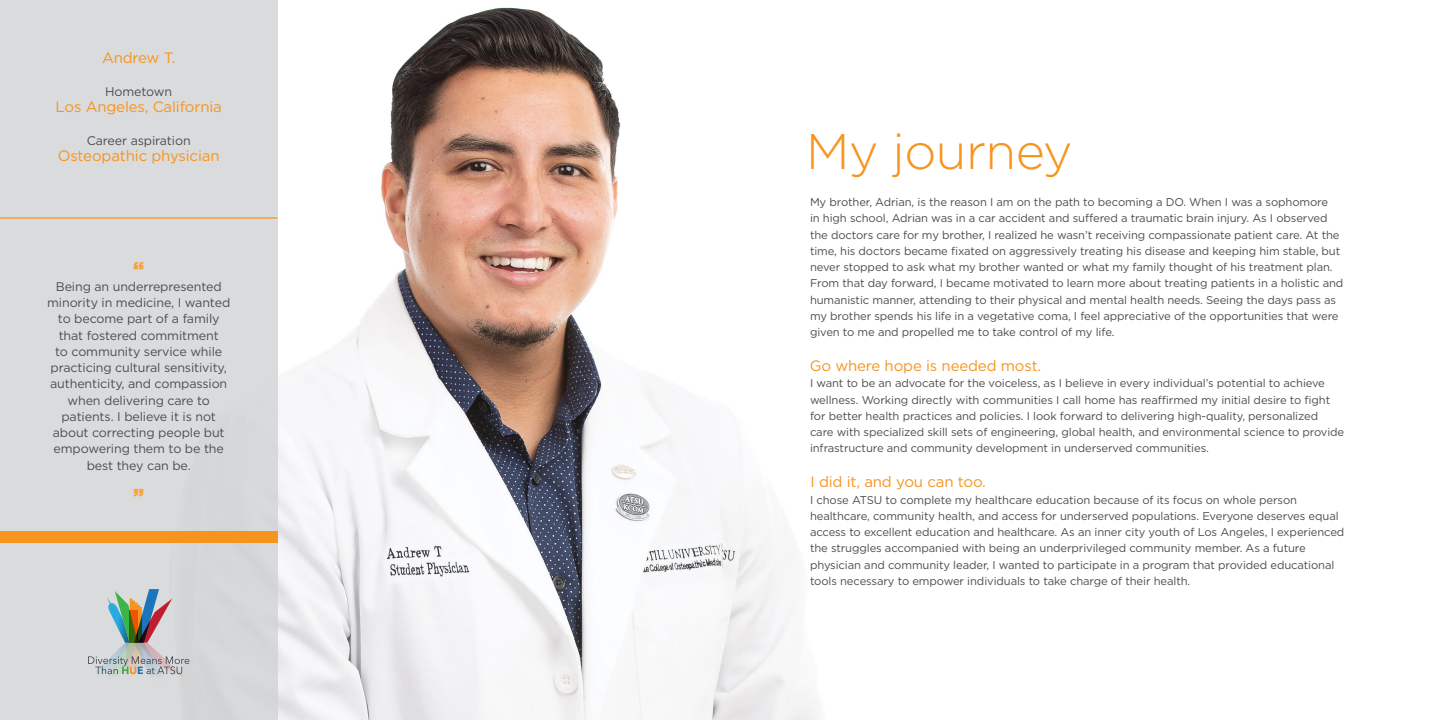
<style>
.page{position:relative;width:1440px;height:720px;background:#fff}
.page>*{position:absolute;margin:0;border:0;box-sizing:border-box;transform-origin:0 0}
.t1{font:300 50px "Gotham";letter-spacing:-.01em;color:#f7941e}
.t2{font:900 18.75px "Gotham";color:#f9a23f}
.t3{font:15px "Gotham";letter-spacing:-.01em;color:#f7941e}
.t4{font:12.5px/16.2px "Gotham";letter-spacing:-.01em;color:#4d4d4f;text-align:center}
.t5{font:11.25px/16.2px "Gotham";letter-spacing:-.01em;color:#4d4d4f}
</style>
<div class="page">
<img style="left:278px;top:7px;width:542px;height:713px">
<div style="left:0;top:0;width:278px;height:720px;background:#dadbdc"></div>
<div style="left:0;top:531px;width:278px;height:12px;background:#f7941e"></div>
<hr style="left:0;top:217px;width:278px;height:2px;background:#f7941e">
<svg style="left:88px;top:589px;width:101px;height:88px"></svg>
<h3 class="t3" style="left:102px;top:49px;width:75px">Andrew T.</h3>
<p class="t4" style="left:105px;top:83px;width:69px">Hometown</p>
<h3 class="t3" style="left:55px;top:97px;width:168px">Los Angeles, California</h3>
<p class="t4" style="left:87px;top:132px;width:105px">Career aspiration</p>
<h3 class="t3" style="left:58px;top:146px;width:163px">Osteopathic physician</h3>
<h2 class="t2" style="left:134px;top:255px;width:12px">“</h2>
<p class="t4" style="left:47px;top:278px;width:185px">Being an underrepresented minority in medicine, I wanted to become part of a family that fostered commitment<br>to community service while practicing cultural sensitivity, authenticity, and compassion when delivering care to patients. I believe it is not about correcting people but empowering them to be the best they can be.</p>
<h2 class="t2" style="left:134px;top:482px;width:12px">”</h2>
<h1 class="t1" style="left:806px;top:120px;width:268px">My journey</h1>
<p class="t5" style="left:810px;top:194px;width:535px">My brother, Adrian, is the reason I am on the path to becoming a DO. When I was a sophomore<br>in high school, Adrian was in a car accident and suffered a traumatic brain injury. As I observed the doctors care for my brother, I realized he wasn’t receiving compassionate patient care. At the time, his doctors became fixated on aggressively treating his disease and keeping him stable, but never stopped to ask what my brother wanted or what my family thought of his treatment plan.<br>From that day forward, I became motivated to learn more about treating patients in a holistic and humanistic manner, attending to their physical and mental health needs. Seeing the days pass as my brother spends his life in a vegetative coma, I feel appreciative of the opportunities that were given to me and propelled me to take control of my life.</p>
<h3 class="t3" style="left:810px;top:356px;width:233px">Go where hope is needed most.</h3>
<p class="t5" style="left:810px;top:375px;width:536px">I want to be an advocate for the voiceless, as I believe in every individual’s potential to achieve wellness. Working directly with communities I call home has reaffirmed my initial desire to fight for better health practices and policies. I look forward to delivering high-quality, personalized care with specialized skill sets of engineering, global health, and environmental science to provide infrastructure and community development in underserved communities.</p>
<h3 class="t3" style="left:810px;top:472px;width:177px">I did it, and you can too.</h3>
<p class="t5" style="left:810px;top:491px;width:536px">I chose ATSU to complete my healthcare education because of its focus on whole person healthcare, community health, and access for underserved populations. Everyone deserves equal access to excellent education and healthcare. As an inner city youth of Los Angeles, I experienced the struggles accompanied with being an underprivileged community member. As a future physician and community leader, I wanted to participate in a program that provided educational tools necessary to empower individuals to take charge of their health.</p>
</div>
